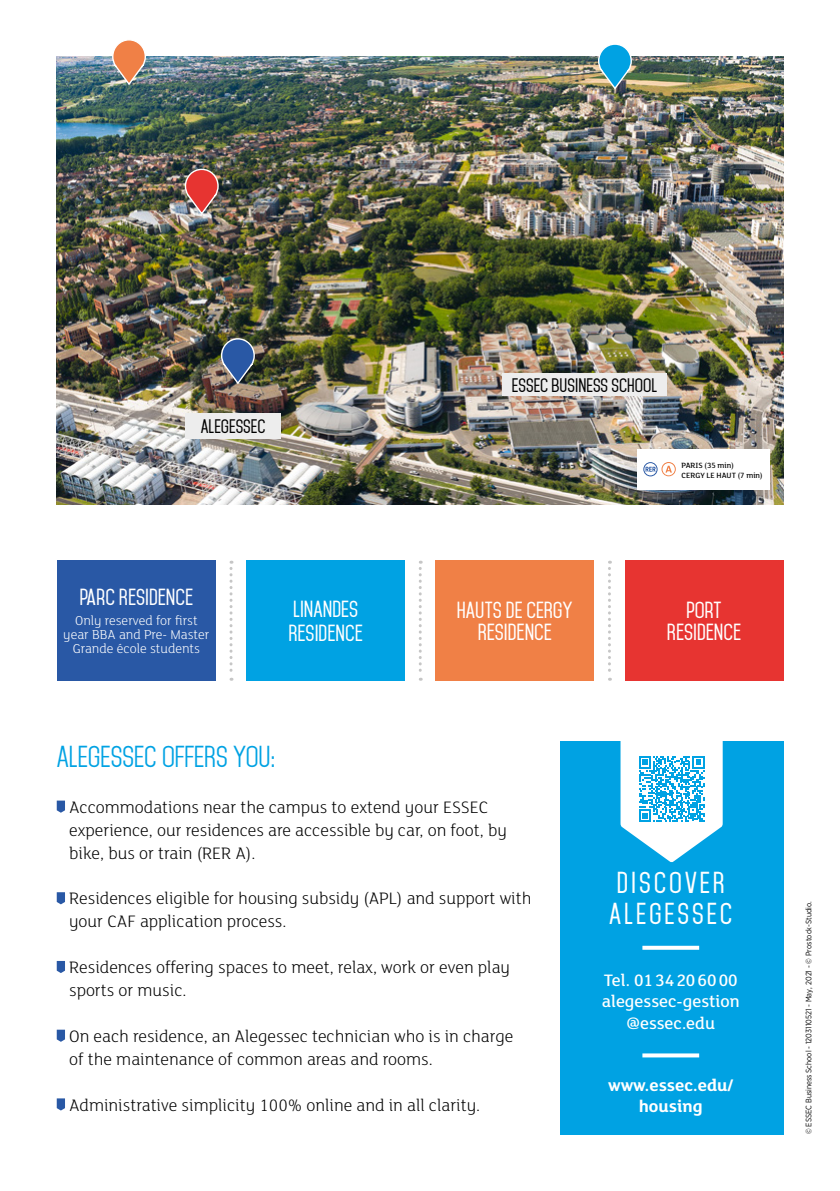
<style>
.page{position:relative;width:840px;height:1191px;background:#fff}
.page>*{position:absolute;margin:0;border:0;box-sizing:border-box;transform-origin:0 0}
.t1{font:26px "Mohave";color:#00a2e3}
.t2{font:600 26px/31.2px "Mohave";letter-spacing:.11em;color:#fff}
.t3{font:600 20px/22px "Mohave";color:#fff;text-align:center}
.t4{font:300 18px/22.8px "FS Lola";color:#000}
.t5{font:500 18px/21.6px "FS Lola";color:#fff;text-align:center}
.t6{font:700 18px/21.6px "FS Lola";color:#fff;text-align:center}
.t7{font:600 16.8px "Mohave";color:#000}
.t8{font:300 14px/14px "FS Lola";color:#fff;text-align:center}
.t9{font:500 8.2px/9.8px "FS Lola";color:#000}
.t10{font:8px "Gotham Narrow";letter-spacing:.005em;color:#000;scale:.95 1}
</style>
<div class="page">
<svg style="left:57px;top:800px;width:8px;height:12px"></svg>
<svg style="left:57px;top:892px;width:8px;height:12px"></svg>
<svg style="left:57px;top:961px;width:8px;height:12px"></svg>
<svg style="left:57px;top:1029px;width:8px;height:12px"></svg>
<svg style="left:57px;top:1098px;width:8px;height:12px"></svg>
<div style="left:559px;top:741px;width:223px;height:393px;background:#00a2e3"></div>
<svg style="left:642px;top:945px;width:56px;height:4px"></svg>
<svg style="left:642px;top:1053px;width:56px;height:4px"></svg>
<img style="left:57px;top:57px;width:725px;height:447px">
<svg style="left:220px;top:337px;width:35px;height:48px;background:#4f6788"></svg>
<svg style="left:184px;top:168px;width:35px;height:48px;background:#bd605c"></svg>
<svg style="left:111px;top:40px;width:36px;height:46px;background:#cd997c"></svg>
<svg style="left:597px;top:44px;width:35px;height:47px;background:#55aac3"></svg>
<div style="left:185px;top:413px;width:96px;height:25px;background:#ededed"></div>
<div style="left:502px;top:374px;width:164px;height:22px;background:#ededed"></div>
<div style="left:636px;top:450px;width:133px;height:40px;background:#fff"></div>
<svg style="left:661px;top:462px;width:14px;height:14px"></svg>
<svg style="left:662px;top:463px;width:12px;height:12px"></svg>
<svg style="left:665px;top:466px;width:6px;height:6px"></svg>
<svg style="left:643px;top:462px;width:14px;height:14px"></svg>
<svg style="left:620px;top:741px;width:102px;height:121px"></svg>
<div style="left:631px;top:749px;width:80px;height:80px;border:1px solid #fff"></div>
<svg style="left:229px;top:560px;width:3px;height:120px"></svg>
<svg style="left:418px;top:560px;width:3px;height:120px"></svg>
<svg style="left:608px;top:560px;width:2px;height:120px"></svg>
<div style="left:57px;top:560px;width:158px;height:120px;background:#2958a5"></div>
<div style="left:246px;top:560px;width:158px;height:120px;background:#00a2e3"></div>
<div style="left:435px;top:560px;width:158px;height:120px;background:#f08046"></div>
<div style="left:624px;top:560px;width:158px;height:120px;background:#e73431"></div>
<p class="t7" style="left:201px;top:416px;width:66px">ALEGESSEC</p>
<p class="t7" style="left:511px;top:375px;width:147px">ESSEC BUSINESS SCHOOL</p>
<p class="t9" style="left:681px;top:460px;width:82px">PARIS (35 min)<br>CERGY LE HAUT (7 min)</p>
<p class="t3" style="left:79px;top:586px;width:115px">PARC RESIDENCE</p>
<p class="t8" style="left:63px;top:612px;width:148px">Only reserved for first year BBA and Pre- Master<br>Grande école students</p>
<p class="t3" style="left:288px;top:597px;width:76px;line-height:24px;text-align:left">LINANDES<br>RESIDENCE</p>
<p class="t3" style="left:456px;top:599px;width:117px">HAUTS DE CERGY<br>RESIDENCE</p>
<p class="t3" style="left:666px;top:599px;width:76px">PORT<br>RESIDENCE</p>
<h1 class="t1" style="left:57px;top:740px;width:220px">ALEGESSEC OFFERS YOU:</h1>
<p class="t4" style="left:69px;top:795px;width:439px">Accommodations near the campus to extend your ESSEC experience, our residences are accessible by car, on foot, by bike, bus or train (RER A).</p>
<p class="t4" style="left:69px;top:886px;width:463px">Residences eligible for housing subsidy (APL) and support with your CAF application process.</p>
<p class="t4" style="left:69px;top:955px;width:442px">Residences offering spaces to meet, relax, work or even play sports or music.</p>
<p class="t4" style="left:69px;top:1024px;width:445px">On each residence, an Alegessec technician who is in charge of the maintenance of common areas and rooms.</p>
<p class="t4" style="left:69px;top:1092px;width:412px">Administrative simplicity 100% online and in all clarity.</p>
<h1 class="t2" style="left:609px;top:867px;width:124px">DISCOVER<br>ALEGESSEC</h1>
<p class="t5" style="left:601px;top:968px;width:139px">Tel. 0134206000 alegessec-gestion @essec.edu</p>
<p class="t6" style="left:607px;top:1073px;width:127px">www.essec.edu/ housing</p>
<p class="t10" style="left:803px;top:1134px;width:247px;rotate:-90deg">© ESSEC Business School - 1203110521 - May, 2021 - © Prostock-Studio.</p>
</div>
